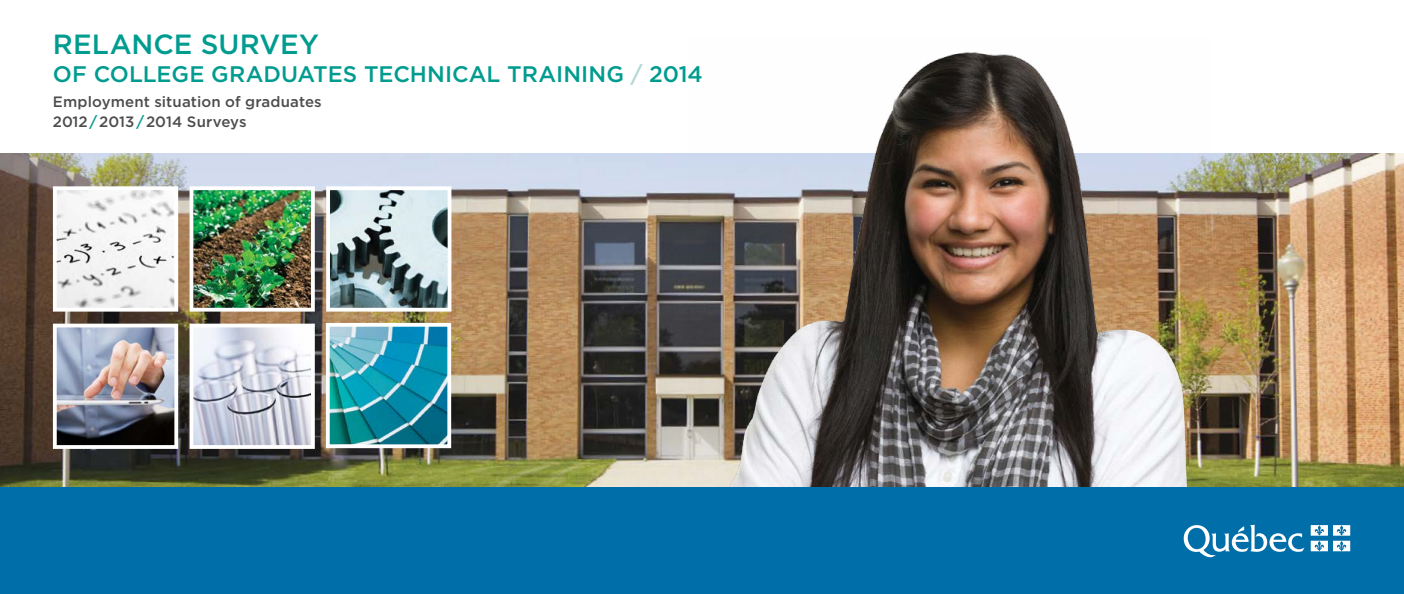
<style>
.page{position:relative;width:1404px;height:594px;background:#fff}
.page>*{position:absolute;margin:0;border:0;box-sizing:border-box;transform-origin:0 0}
.t1{font:500 27.75px "Gotham HTF";letter-spacing:.005em;color:#009c8f}
.t2{font:500 22.5px "Gotham HTF";color:#009c8f}
.t3{font:500 15px/19.5px "Gotham HTF";letter-spacing:.005em;color:#4d4d4f}
.s1{color:#b1d7d5}
.s2{color:#009c8f}
</style>
<div class="page">
<img style="left:0;top:153px;width:1404px;height:335px">
<img style="left:58px;top:191px;width:115px;height:116px">
<div style="left:53px;top:186px;width:125px;height:126px;border:4px solid #fff"></div>
<img style="left:195px;top:329px;width:115px;height:115px">
<div style="left:190px;top:324px;width:125px;height:125px;border:4px solid #fff"></div>
<img style="left:331px;top:328px;width:115px;height:115px">
<div style="left:326px;top:323px;width:125px;height:125px;border:4px solid #fff"></div>
<img style="left:331px;top:191px;width:115px;height:116px">
<div style="left:326px;top:186px;width:125px;height:126px;border:4px solid #fff"></div>
<img style="left:58px;top:329px;width:115px;height:115px">
<div style="left:53px;top:324px;width:125px;height:125px;border:4px solid #fff"></div>
<img style="left:195px;top:191px;width:115px;height:116px">
<div style="left:190px;top:186px;width:125px;height:126px;border:4px solid #fff"></div>
<img style="left:689px;top:52px;width:520px;height:436px">
<div style="left:0;top:488px;width:1404px;height:106px;background:#006ea8"></div>
<svg style="left:1184px;top:525px;width:120px;height:33px"></svg>
<svg style="left:1311px;top:525px;width:39px;height:26px"></svg>
<h1 class="t1" style="left:53px;top:28px;width:268px">RELANCE SURVEY</h1>
<h2 class="t2" style="left:53px;top:62px;width:651px">OF COLLEGE GRADUATES TECHNICAL TRAINING <span class="s1">/</span> 2014</h2>
<p class="t3" style="left:53px;top:92px;width:270px">Employment situation of graduates<br>2012<span class="s2">/</span>2013<span class="s2">/</span>2014 Surveys</p>
</div>
